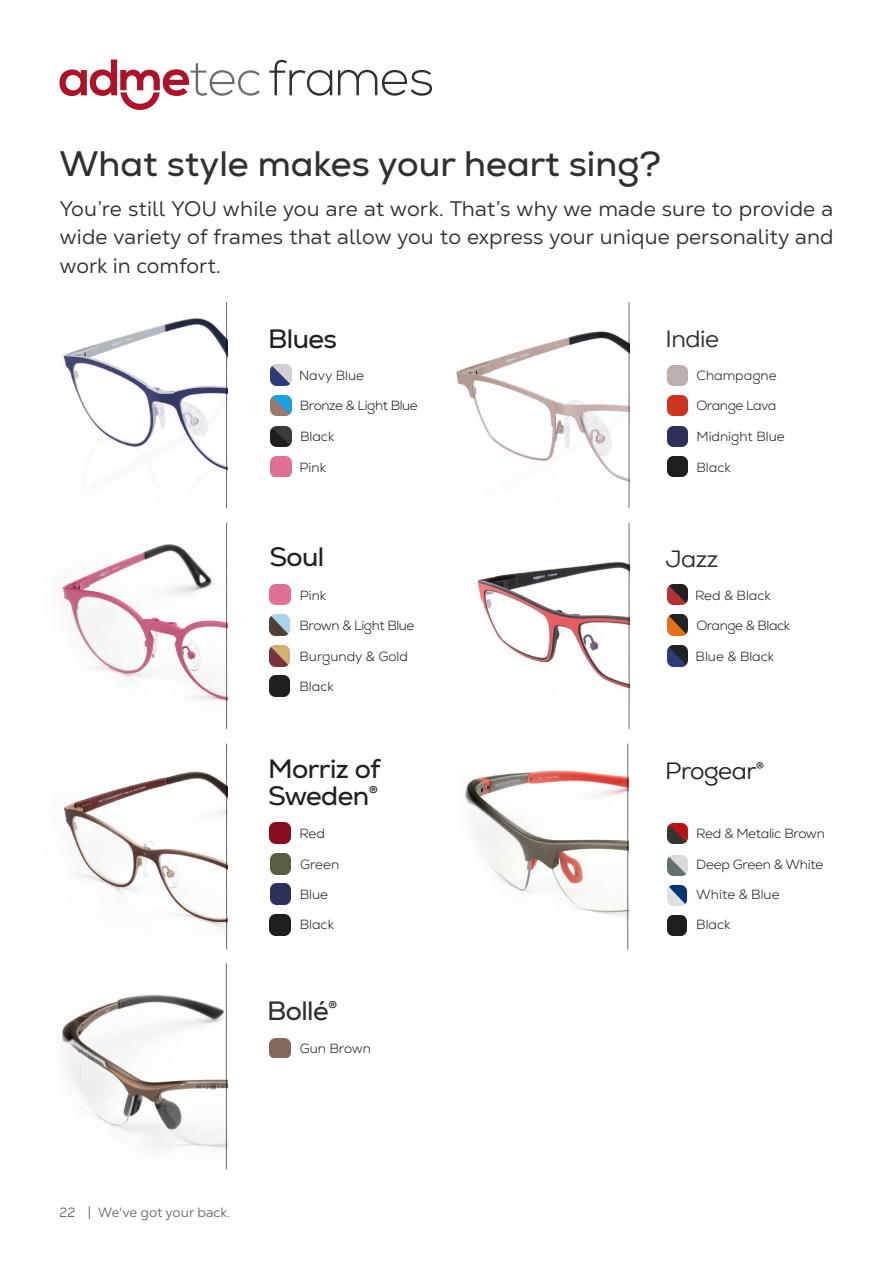
<style>
.page{position:relative;width:893px;height:1263px;background:#fff}
.page>*{position:absolute;margin:0;border:0;box-sizing:border-box;transform-origin:0 0}
.t1{font:36px "Nexa";color:#312f30}
.t2{font:27px "Nexa";letter-spacing:-.02em;color:#231f20}
.t3{font:27px "Nexa";letter-spacing:-.02em;color:#312f30}
.t4{font:24px "Nexa";letter-spacing:-.02em;color:#312f30}
.t5{font:24px "Nexa";letter-spacing:-.02em;color:#231f20}
.Body{font:21px/28.5px "Nexa Text";letter-spacing:.005em;color:#312f30;text-align:justify}
.t6{font:300 13.5px "Nexa";letter-spacing:-.005em;color:#231f20}
.t7{font:300 13.5px "Nexa";letter-spacing:-.03em;color:#231f20}
.t8{font:13.5px "Nexa Text";color:#6c6d70}
.t9{font:300 13.5px "Nexa";letter-spacing:-.025em;color:#231f20}
.t10{font:300 13.5px "Nexa";letter-spacing:-.035em;color:#231f20}
</style>
<div class="page">
<img style="left:63px;top:318px;width:163px;height:152px">
<img style="left:62px;top:544px;width:164px;height:158px">
<img style="left:63px;top:771px;width:163px;height:160px">
<img style="left:456px;top:302px;width:173px;height:206px">
<img style="left:477px;top:523px;width:152px;height:206px">
<img style="left:62px;top:963px;width:164px;height:206px">
<svg style="left:59px;top:60px;width:201px;height:50px"></svg>
<svg style="left:269px;top:60px;width:163px;height:36px"></svg>
<hr style="left:226px;top:523px;width:1px;height:206px;background:#6c6d70">
<hr style="left:629px;top:523px;width:1px;height:206px;background:#6c6d70">
<hr style="left:226px;top:302px;width:1px;height:206px;background:#6c6d70">
<hr style="left:629px;top:302px;width:1px;height:206px;background:#6c6d70">
<hr style="left:226px;top:743px;width:1px;height:207px;background:#6c6d70">
<hr style="left:226px;top:963px;width:1px;height:206px;background:#6c6d70">
<img style="left:465px;top:770px;width:162px;height:148px">
<hr style="left:627px;top:743px;width:1px;height:207px;background:#6c6d70">
<img style="left:271px;top:365px;width:20px;height:20px">
<img style="left:271px;top:395px;width:20px;height:21px">
<img style="left:271px;top:426px;width:20px;height:20px">
<img style="left:271px;top:457px;width:20px;height:20px">
<img style="left:270px;top:584px;width:20px;height:21px">
<img style="left:269px;top:615px;width:21px;height:20px">
<img style="left:269px;top:675px;width:21px;height:21px">
<img style="left:269px;top:645px;width:21px;height:21px">
<img style="left:270px;top:823px;width:20px;height:20px">
<img style="left:270px;top:853px;width:21px;height:21px">
<img style="left:270px;top:884px;width:21px;height:20px">
<img style="left:269px;top:914px;width:21px;height:21px">
<img style="left:269px;top:1038px;width:21px;height:20px">
<img style="left:667px;top:365px;width:21px;height:20px">
<img style="left:667px;top:396px;width:20px;height:19px">
<img style="left:667px;top:426px;width:20px;height:20px">
<img style="left:667px;top:456px;width:21px;height:20px">
<img style="left:667px;top:584px;width:21px;height:21px">
<img style="left:667px;top:615px;width:20px;height:20px">
<img style="left:667px;top:646px;width:20px;height:20px">
<img style="left:667px;top:823px;width:20px;height:20px">
<img style="left:667px;top:855px;width:20px;height:20px">
<img style="left:667px;top:886px;width:20px;height:19px">
<img style="left:667px;top:916px;width:19px;height:19px">
<svg style="left:89px;top:1206px;width:1px;height:13px"></svg>
<p class="t1" style="left:59px;top:141px;width:603px">What style makes your heart sing?</p>
<p class="Body" style="left:59px;top:194px;width:776px">You’re still YOU while you are at work. That’s why we made sure to provide a wide variety of frames that allow you to express your unique personality and work in comfort.</p>
<p class="t2" style="left:268px;top:322px;width:70px">Blues</p>
<p class="t6" style="left:299px;top:367px;width:66px">Navy Blue</p>
<p class="t7" style="left:300px;top:398px;width:119px">Bronze &amp; Light Blue</p>
<p class="t6" style="left:300px;top:428px;width:36px">Black</p>
<p class="t6" style="left:300px;top:459px;width:28px">Pink</p>
<p class="t2" style="left:269px;top:540px;width:56px">Soul</p>
<p class="t6" style="left:300px;top:587px;width:28px">Pink</p>
<p class="t7" style="left:300px;top:617px;width:116px">Brown &amp; Light Blue</p>
<p class="t6" style="left:300px;top:648px;width:110px">Burgundy &amp; Gold</p>
<p class="t6" style="left:299px;top:678px;width:36px">Black</p>
<p class="t2" style="left:268px;top:751px;width:114px">Morriz of</p>
<p class="t2" style="left:268px;top:778px;width:111px">Sweden®</p>
<p class="t6" style="left:299px;top:825px;width:27px">Red</p>
<p class="t6" style="left:300px;top:856px;width:41px">Green</p>
<p class="t6" style="left:300px;top:886px;width:30px">Blue</p>
<p class="t6" style="left:300px;top:916px;width:36px">Black</p>
<p class="t3" style="left:267px;top:994px;width:72px">Bollé®</p>
<p class="t6" style="left:300px;top:1040px;width:73px">Gun Brown</p>
<p class="t8" style="left:60px;top:1204px;width:17px">22</p>
<p class="t8" style="left:98px;top:1204px;width:134px">We've got your back.</p>
<p class="t4" style="left:666px;top:323px;width:55px">Indie</p>
<p class="t6" style="left:696px;top:367px;width:82px">Champagne</p>
<p class="t10" style="left:696px;top:398px;width:81px">Orange Lava</p>
<p class="t6" style="left:696px;top:428px;width:90px">Midnight Blue</p>
<p class="t6" style="left:696px;top:459px;width:36px">Black</p>
<p class="t4" style="left:666px;top:543px;width:54px">Jazz</p>
<p class="t6" style="left:695px;top:587px;width:77px">Red &amp; Black</p>
<p class="t7" style="left:696px;top:617px;width:96px">Orange &amp; Black</p>
<p class="t6" style="left:696px;top:648px;width:80px">Blue &amp; Black</p>
<p class="t5" style="left:665px;top:756px;width:101px">Progear®</p>
<p class="t9" style="left:696px;top:825px;width:130px">Red &amp; Metalic Brown</p>
<p class="t6" style="left:696px;top:856px;width:128px">Deep Green &amp; White</p>
<p class="t6" style="left:696px;top:886px;width:85px">White &amp; Blue</p>
<p class="t6" style="left:696px;top:916px;width:36px">Black</p>
</div>
